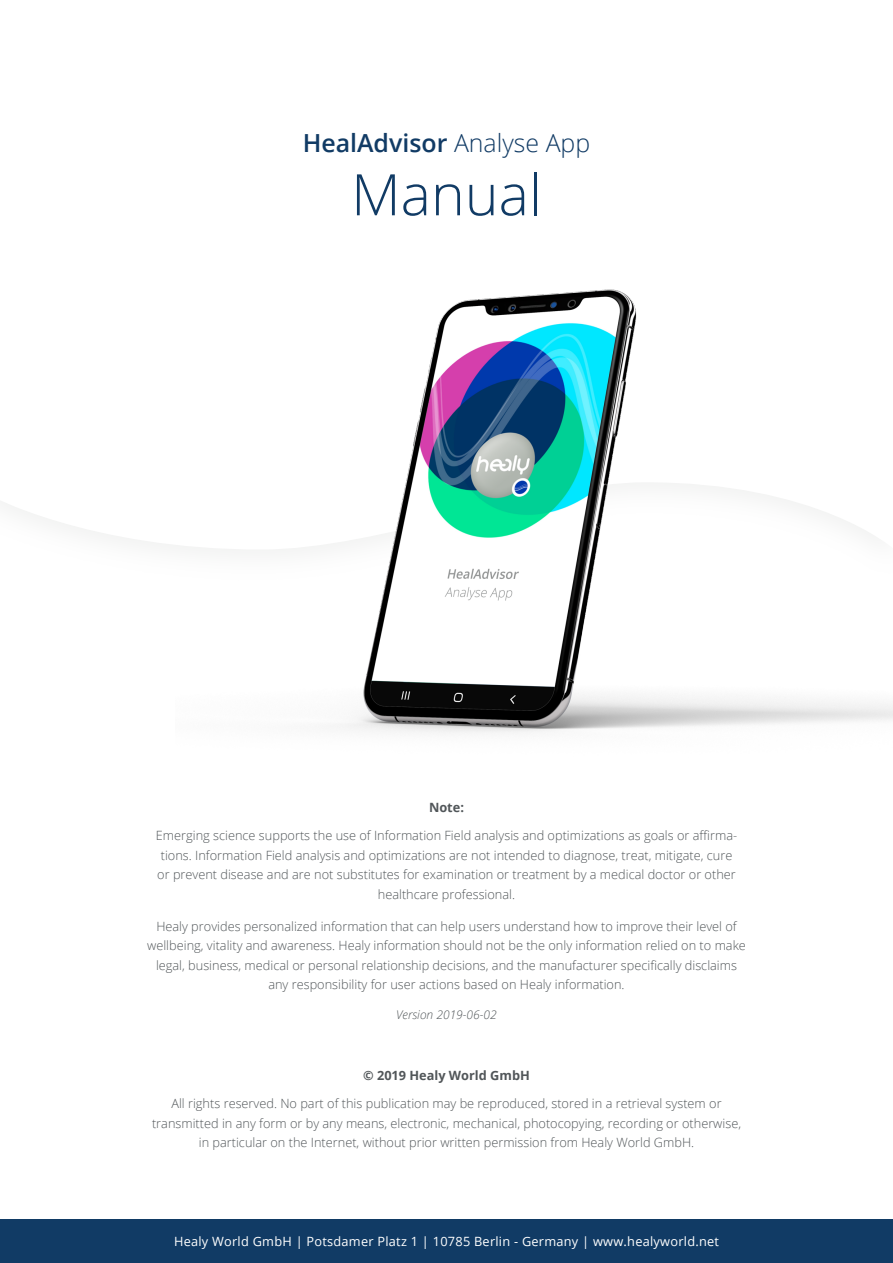
<style>
.page{position:relative;width:893px;height:1263px;background:#fff}
.page>*{position:absolute;margin:0;border:0;box-sizing:border-box;transform-origin:0 0}
.B_Tabellen_Texte{font:300 57.3px "Open Sans";color:#113b65}
.B_Fließtext{font:600 24.9px "Open Sans";color:#113b65}
.B_Fließtext-2{font:300 12.75px/19.5px "Open Sans";color:#515659;text-align:center}
.t1{font:12.75px "Open Sans";letter-spacing:.02em;color:#fff}
.B_Fließtext_bold{font:700 12.75px "Open Sans";color:#515659}
.B_BU_small_kursiv{font:italic 300 12px "Open Sans";color:#515659}
.s1{font-weight:300}
</style>
<div class="page">
<div style="left:0;top:1219px;width:893px;height:44px;background:#113b65"></div>
<img style="left:176px;top:289px;width:717px;height:444px">
<p class="B_Fließtext" style="left:303px;top:126px;width:289px">HealAdvisor <span class="s1">Analyse App</span></p>
<p class="B_Tabellen_Texte" style="left:351px;top:155px;width:192px">Manual</p>
<p class="B_Fließtext_bold" style="left:429px;top:798px;width:36px">Note:</p>
<p class="B_Fließtext-2" style="left:156px;top:825px;width:583px">Emerging science supports the use of Information Field analysis and optimizations as goals or affirma&shy;tions. Information Field analysis and optimizations are not intended to diagnose, treat, mitigate, cure or prevent disease and are not substitutes for examination or treatment by a medical doctor or other healthcare professional.</p>
<p class="B_Fließtext-2" style="left:147px;top:916px;width:600px">Healy provides personalized information that can help users understand how to improve their level of wellbeing, vitality and awareness. Healy information should not be the only information relied on to make legal, business, medical or personal relationship decisions, and the manufacturer specifically disclaims any responsibility for user actions based on Healy information.</p>
<p class="B_BU_small_kursiv" style="left:396px;top:1006px;width:102px">Version 2019-06-02</p>
<p class="B_Fließtext_bold" style="left:363px;top:1066px;width:168px">© 2019 Healy World GmbH</p>
<p class="B_Fließtext-2" style="left:152px;top:1093px;width:591px">All rights reserved. No part of this publication may be reproduced, stored in a retrieval system or transmitted in any form or by any means, electronic, mechanical, photocopying, recording or otherwise, in particular on the Internet, without prior written permission from Healy World GmbH.</p>
<p class="t1" style="left:174px;top:1233px;width:546px">Healy World GmbH | Potsdamer Platz 1 | 10785 Berlin - Germany | www.healyworld.net</p>
</div>
